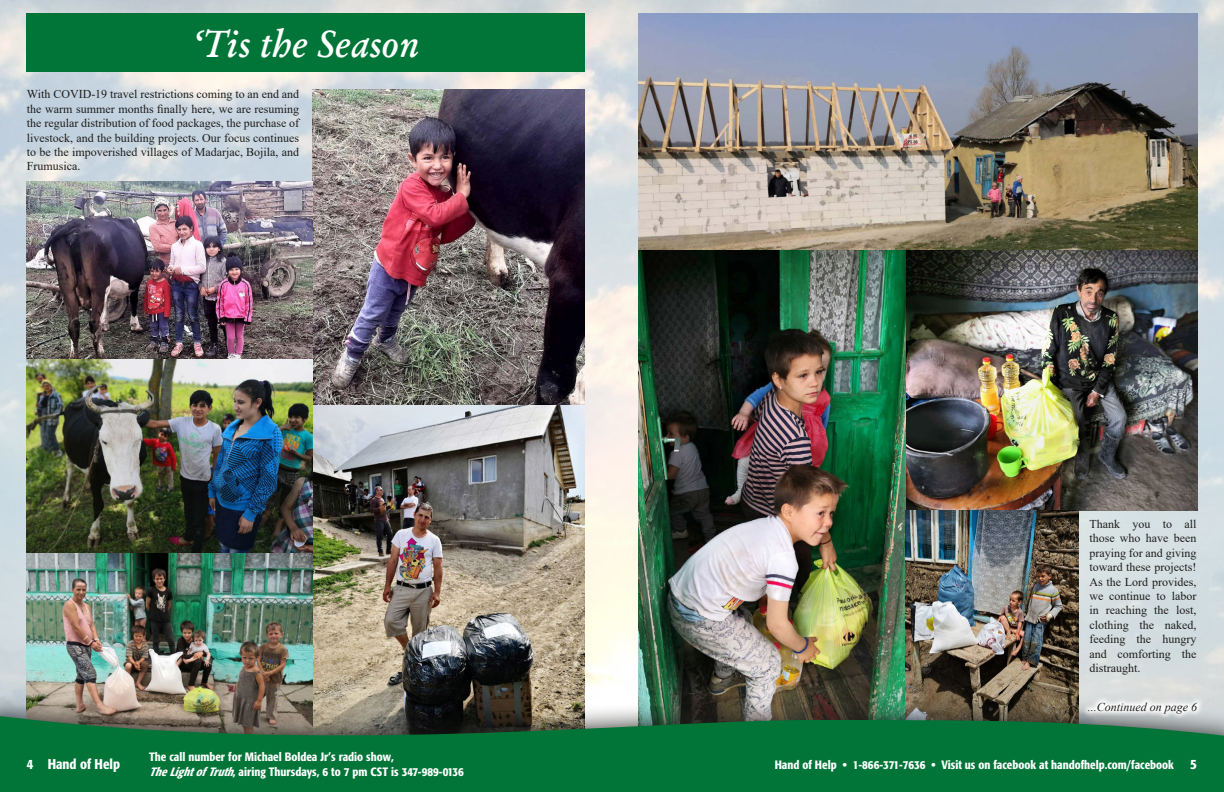
<style>
.page{position:relative;width:1224px;height:792px;background:#fff}
.page>*{position:absolute;margin:0;border:0;box-sizing:border-box;transform-origin:0 0}
.t1{font:italic 600 38px "Garamond";color:#fff;scale:.96 1}
.t2{font:500 condensed 14px "Formata";color:#fff}
.t3{font:12px/14.4px "Times New Roman";color:#1d1d1b;text-align:justify}
.t4{font:500 condensed 12px/14.4px "Formata";color:#fff}
.t5{font:italic 12px "Times New Roman";color:#1d1d1b}
.s1{font-style:italic}
</style>
<div class="page">
<img style="left:0;top:0;width:1224px;height:692px">
<img style="left:313px;top:90px;width:272px;height:316px">
<img style="left:905px;top:249px;width:292px;height:262px">
<img style="left:639px;top:249px;width:266px;height:443px">
<img style="left:313px;top:406px;width:272px;height:286px">
<img style="left:639px;top:13px;width:558px;height:236px">
<img style="left:27px;top:181px;width:286px;height:511px">
<img style="left:905px;top:511px;width:174px;height:181px">
<div style="left:27px;top:13px;width:558px;height:59px;background:#007537"></div>
<div style="left:0;top:692px;width:1224px;height:100px;background:#1d1d1b;opacity:.8"></div>
<svg style="left:0;top:715px;width:1224px;height:77px;background:#0e713b"></svg>
<svg style="left:1082px;top:696px;width:122px;height:24px"></svg>
<p class="t1" style="left:193px;top:19px;width:238px">‘Tis the Season</p>
<p class="t3" style="left:27px;top:87px;width:274px">With COVID-19 travel restrictions coming to an end and the warm summer months finally here, we are resuming the regular distribution of food packages, the purchase of livestock, and the building projects. Our focus continues to be the impoverished villages of Madarjac, Bojila, and Frumusica.</p>
<p class="t3" style="left:1089px;top:516px;width:109px">Thank you to all those who have been praying for and giving toward these projects!<br>As the Lord provides, we continue to labor in reaching the lost, clothing the naked, feeding the hungry and comforting the distraught.</p>
<p class="t5" style="left:1088px;top:699px;width:111px">...Continued on page 6</p>
<p class="t4" style="left:149px;top:750px;width:316px">The call number for Michael Boldea Jr’s radio show,<br><span class="s1">TheLightofTruth</span>, airing Thursdays, 6 to 7 pm CST is 347-989-0136</p>
<p class="t2" style="left:27px;top:756px;width:95px">4 Hand of Help</p>
<p class="t2" style="left:1190px;top:756px;width:8px">5</p>
<p class="t4" style="left:775px;top:757px;width:401px">Hand of Help • 1-866-371-7636 • Visit us on facebook at handofhelp.com/facebook</p>
</div>
